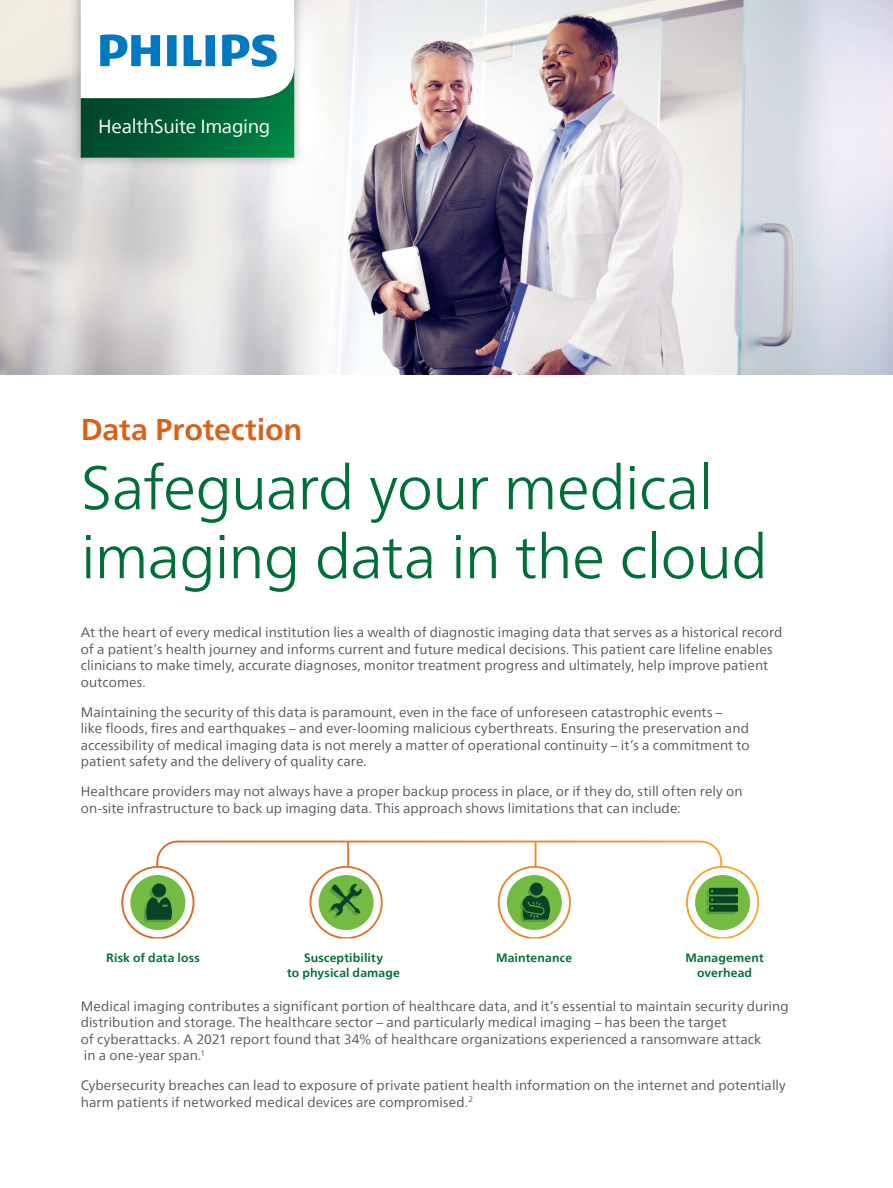
<style>
.page{position:relative;width:893px;height:1188px;background:#fff}
.page>*{position:absolute;margin:0;border:0;box-sizing:border-box;transform-origin:0 0}
.t1{font:300 61.5px/69px "Neue Frutiger World";letter-spacing:-.02em;color:#006e37}
.t2{font:700 30px "Neue Frutiger World";letter-spacing:-.005em;color:#d6621b}
.t3{font:18.9px "Neue Frutiger World";letter-spacing:-.02em;color:#fff}
.t4{font:13.5px/16.5px "Neue Frutiger World";letter-spacing:.005em;color:#52575f}
.t5{font:700 12px/15px "Neue Frutiger World";letter-spacing:.015em;color:#006e37;text-align:center}
</style>
<div class="page">
<img style="left:0;top:0;width:893px;height:374px">
<div style="left:70px;top:0;width:235px;height:169px;background:#231f20;opacity:.35"></div>
<div style="left:78px;top:0;width:216px;height:160px;background:#231f20;opacity:.35"></div>
<svg style="left:81px;top:0;width:213px;height:158px"></svg>
<svg style="left:121px;top:841px;width:638px;height:97px"></svg>
<h3 class="t3" style="left:98px;top:111px;width:174px">HealthSuite Imaging</h3>
<h2 class="t2" style="left:81px;top:403px;width:223px">Data Protection</h2>
<h1 class="t1" style="left:81px;top:454px;width:689px">Safeguard your medical imaging data in the cloud</h1>
<p class="t4" style="left:81px;top:624px;width:703px">At the heart of every medical institution lies a wealth of diagnostic imaging data that serves as a historical record of a patient’s health journey and informs current and future medical decisions. This patient care lifeline enables clinicians to make timely, accurate diagnoses, monitor treatment progress and ultimately, help improve patient outcomes.</p>
<p class="t4" style="left:81px;top:704px;width:670px">Maintaining the security of this data is paramount, even in the face of unforeseen catastrophic events –<br>like floods, fires and earthquakes – and ever-looming malicious cyberthreats. Ensuring the preservation and accessibility of medical imaging data is not merely a matter of operational continuity – it’s a commitment to patient safety and the delivery of quality care.</p>
<p class="t4" style="left:81px;top:783px;width:663px">Healthcare providers may not always have a proper backup process in place, or if they do, still often rely on on-site infrastructure to back up imaging data. This approach shows limitations that can include:</p>
<p class="t5" style="left:106px;top:950px;width:95px">Risk of data loss</p>
<p class="t5" style="left:287px;top:950px;width:114px">Susceptibility<br>to physical damage</p>
<p class="t5" style="left:496px;top:950px;width:78px">Maintenance</p>
<p class="t5" style="left:685px;top:950px;width:80px">Management overhead</p>
<p class="t4" style="left:81px;top:998px;width:709px">Medical imaging contributes a significant portion of healthcare data, and it’s essential to maintain security during distribution and storage. The healthcare sector – and particularly medical imaging – has been the target<br>of cyberattacks. A 2021 report found that 34% of healthcare organizations experienced a ransomware attack<br>in a one-year span.<sup>1</sup></p>
<p class="t4" style="left:81px;top:1077px;width:706px">Cybersecurity breaches can lead to exposure of private patient health information on the internet and potentially harm patients if networked medical devices are compromised.<sup>2</sup></p>
</div>
